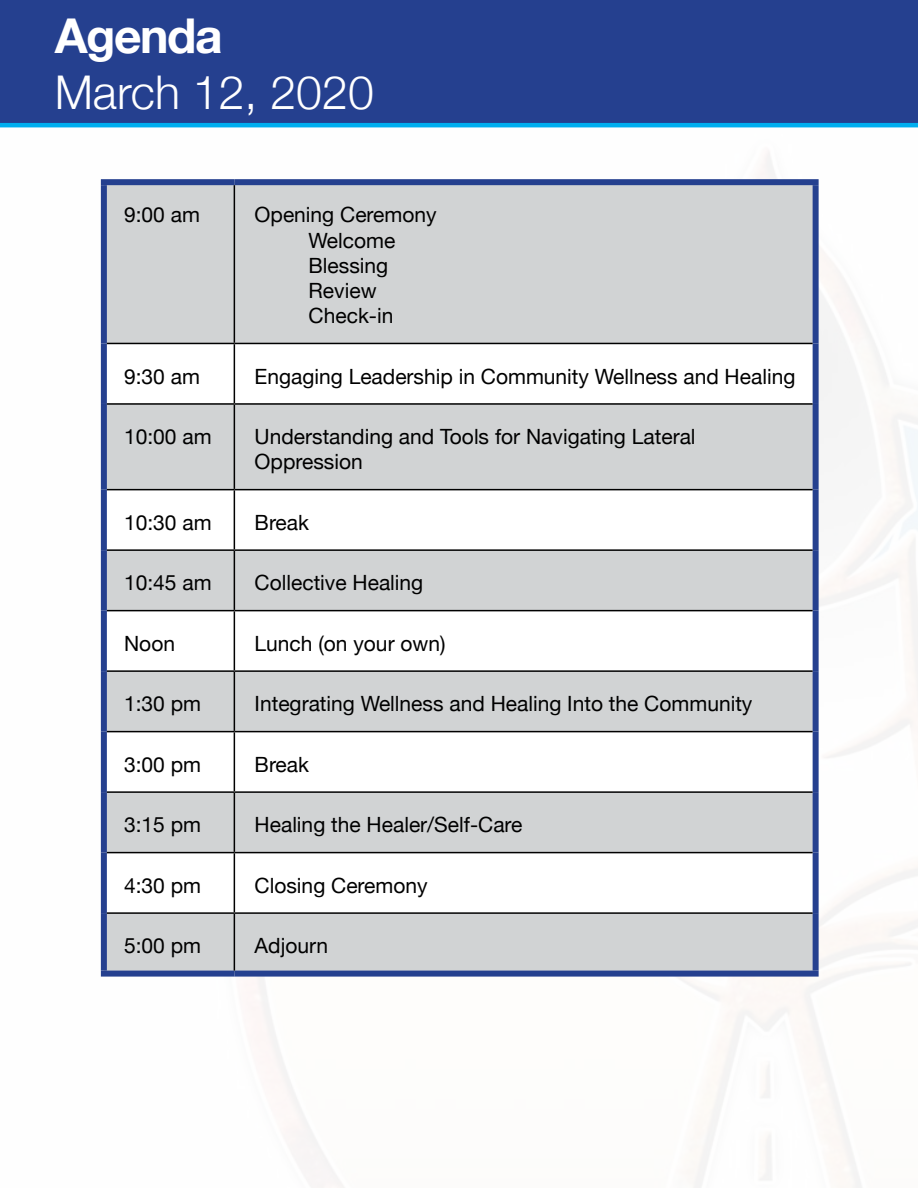
<style>
.page{position:relative;width:918px;height:1188px;background:#fff}
.page>*{position:absolute;margin:0;border:0;box-sizing:border-box;transform-origin:0 0}
.t1{font:700 48px "Helvetica Neue";letter-spacing:-.03em;color:#fff}
.t2{font:300 46.5px "Helvetica Neue";color:#fff}
.t3{font:21px/25.2px "Helvetica Neue";color:#000}
</style>
<div class="page">
<div style="left:0;top:0;width:918px;height:127px;background:#25408f"></div>
<div style="left:107px;top:185px;width:706px;height:786px;background:#d1d3d4"></div>
<svg style="left:107px;top:344px;width:706px;height:568px"></svg>
<div style="left:101px;top:179px;width:133px;height:6px;background:#25408f"></div>
<div style="left:101px;top:185px;width:6px;height:158px;background:#25408f"></div>
<div style="left:234px;top:179px;width:585px;height:6px;background:#25408f"></div>
<div style="left:813px;top:185px;width:6px;height:158px;background:#25408f"></div>
<div style="left:101px;top:343px;width:6px;height:61px;background:#25408f"></div>
<div style="left:813px;top:343px;width:6px;height:61px;background:#25408f"></div>
<div style="left:101px;top:404px;width:6px;height:86px;background:#25408f"></div>
<div style="left:813px;top:404px;width:6px;height:86px;background:#25408f"></div>
<div style="left:101px;top:490px;width:6px;height:60px;background:#25408f"></div>
<div style="left:813px;top:490px;width:6px;height:60px;background:#25408f"></div>
<div style="left:101px;top:550px;width:6px;height:61px;background:#25408f"></div>
<div style="left:813px;top:550px;width:6px;height:61px;background:#25408f"></div>
<div style="left:101px;top:611px;width:6px;height:60px;background:#25408f"></div>
<div style="left:813px;top:611px;width:6px;height:60px;background:#25408f"></div>
<div style="left:101px;top:671px;width:6px;height:61px;background:#25408f"></div>
<div style="left:813px;top:671px;width:6px;height:61px;background:#25408f"></div>
<div style="left:101px;top:732px;width:6px;height:60px;background:#25408f"></div>
<div style="left:813px;top:732px;width:6px;height:60px;background:#25408f"></div>
<div style="left:101px;top:792px;width:6px;height:61px;background:#25408f"></div>
<div style="left:813px;top:792px;width:6px;height:61px;background:#25408f"></div>
<div style="left:101px;top:853px;width:6px;height:60px;background:#25408f"></div>
<div style="left:813px;top:853px;width:6px;height:60px;background:#25408f"></div>
<div style="left:101px;top:913px;width:6px;height:58px;background:#25408f"></div>
<div style="left:813px;top:913px;width:6px;height:58px;background:#25408f"></div>
<div style="left:101px;top:971px;width:133px;height:6px;background:#25408f"></div>
<div style="left:234px;top:971px;width:585px;height:6px;background:#25408f"></div>
<hr style="left:234px;top:185px;width:1px;height:158px;background:#000">
<hr style="left:107px;top:343px;width:127px;height:1px;background:#000">
<hr style="left:234px;top:343px;width:579px;height:1px;background:#000">
<hr style="left:234px;top:344px;width:1px;height:59px;background:#000">
<hr style="left:107px;top:403px;width:127px;height:2px;background:#000">
<hr style="left:234px;top:403px;width:579px;height:2px;background:#000">
<hr style="left:234px;top:405px;width:1px;height:84px;background:#000">
<hr style="left:107px;top:489px;width:127px;height:1px;background:#000">
<hr style="left:234px;top:489px;width:579px;height:1px;background:#000">
<hr style="left:234px;top:490px;width:1px;height:59px;background:#000">
<hr style="left:107px;top:549px;width:127px;height:2px;background:#000">
<hr style="left:234px;top:549px;width:579px;height:2px;background:#000">
<hr style="left:234px;top:551px;width:1px;height:59px;background:#000">
<hr style="left:107px;top:610px;width:127px;height:1px;background:#000">
<hr style="left:234px;top:610px;width:579px;height:1px;background:#000">
<hr style="left:234px;top:611px;width:1px;height:59px;background:#000">
<hr style="left:107px;top:670px;width:127px;height:2px;background:#000">
<hr style="left:234px;top:670px;width:579px;height:2px;background:#000">
<hr style="left:234px;top:672px;width:1px;height:59px;background:#000">
<hr style="left:107px;top:731px;width:127px;height:1px;background:#000">
<hr style="left:234px;top:731px;width:579px;height:1px;background:#000">
<hr style="left:234px;top:732px;width:1px;height:59px;background:#000">
<hr style="left:107px;top:791px;width:127px;height:2px;background:#000">
<hr style="left:234px;top:791px;width:579px;height:2px;background:#000">
<hr style="left:234px;top:793px;width:1px;height:59px;background:#000">
<hr style="left:107px;top:852px;width:127px;height:1px;background:#000">
<hr style="left:234px;top:852px;width:579px;height:1px;background:#000">
<hr style="left:234px;top:853px;width:1px;height:59px;background:#000">
<hr style="left:107px;top:912px;width:127px;height:2px;background:#000">
<hr style="left:234px;top:912px;width:579px;height:2px;background:#000">
<hr style="left:234px;top:914px;width:1px;height:57px;background:#000">
<h1 class="t1" style="left:55px;top:-2px;width:169px">Agenda</h1>
<h2 class="t2" style="left:55px;top:55px;width:321px">March 12, 2020</h2>
<p class="t3" style="left:124px;top:204px;width:77px">9:00 am</p>
<p class="t3" style="left:309px;top:204px;width:130px;text-indent:-54px">Opening Ceremony<br>Welcome<br>Blessing<br>Review<br>Check-in</p>
<p class="t3" style="left:124px;top:365px;width:77px">9:30 am</p>
<p class="t3" style="left:255px;top:365px;width:542px">Engaging Leadership in Community Wellness and Healing</p>
<p class="t3" style="left:124px;top:425px;width:89px">10:00 am</p>
<p class="t3" style="left:255px;top:425px;width:443px">Understanding and Tools for Navigating Lateral<br>Oppression</p>
<p class="t3" style="left:124px;top:511px;width:89px">10:30 am</p>
<p class="t3" style="left:255px;top:511px;width:56px">Break</p>
<p class="t3" style="left:124px;top:572px;width:89px">10:45 am</p>
<p class="t3" style="left:255px;top:572px;width:170px">Collective Healing</p>
<p class="t3" style="left:124px;top:632px;width:52px">Noon</p>
<p class="t3" style="left:255px;top:632px;width:192px">Lunch (on your own)</p>
<p class="t3" style="left:124px;top:693px;width:79px">1:30 pm</p>
<p class="t3" style="left:255px;top:693px;width:499px">Integrating Wellness and Healing Into the Community</p>
<p class="t3" style="left:124px;top:753px;width:79px">3:00 pm</p>
<p class="t3" style="left:255px;top:753px;width:56px">Break</p>
<p class="t3" style="left:124px;top:814px;width:79px">3:15 pm</p>
<p class="t3" style="left:255px;top:814px;width:269px">Healing the Healer/Self-Care</p>
<p class="t3" style="left:124px;top:874px;width:79px">4:30 pm</p>
<p class="t3" style="left:255px;top:874px;width:175px">Closing Ceremony</p>
<p class="t3" style="left:124px;top:935px;width:79px">5:00 pm</p>
<p class="t3" style="left:255px;top:935px;width:75px">Adjourn</p>
</div>
